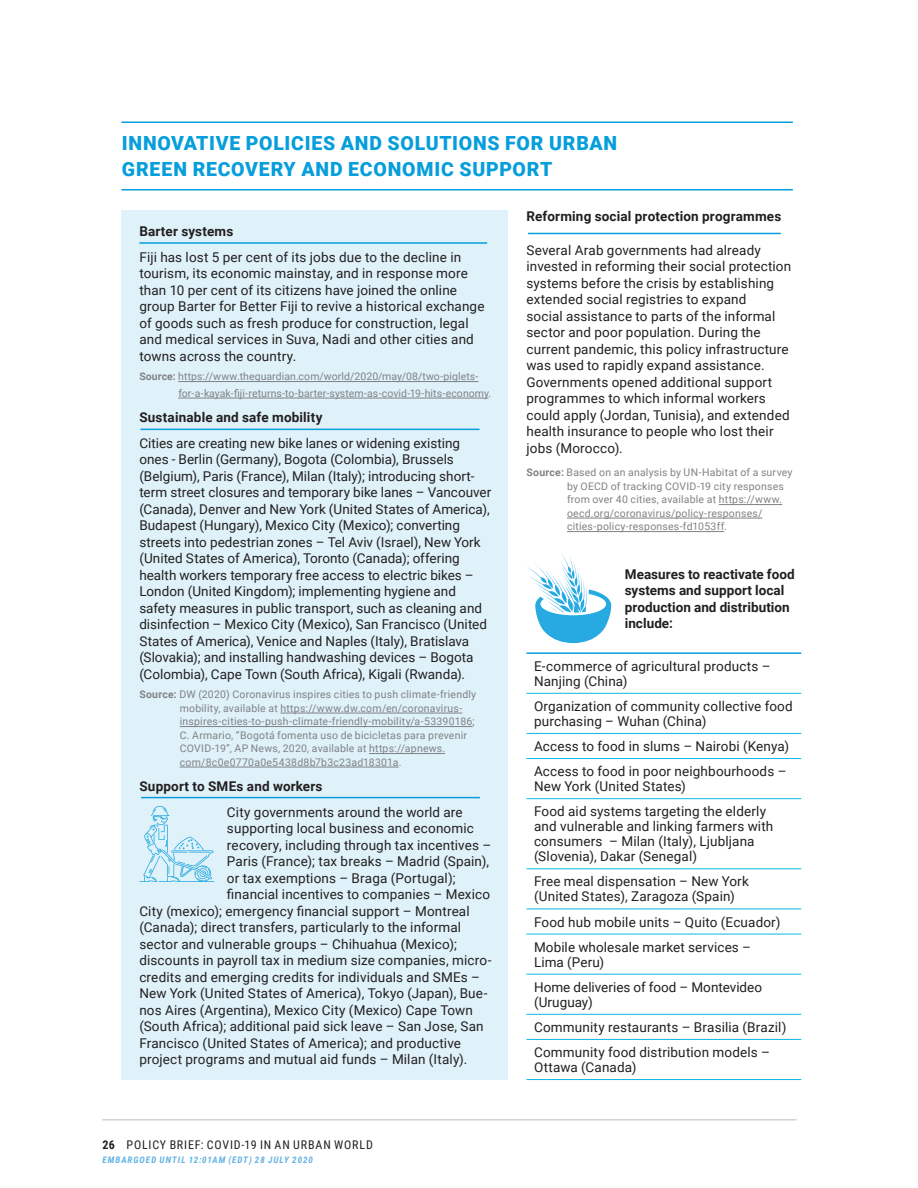
<style>
.page{position:relative;width:918px;height:1188px;background:#fff}
.page>*{position:absolute;margin:0;border:0;box-sizing:border-box;transform-origin:0 0}
.t1{font:900 19.5px/25.5px "Roboto";letter-spacing:.04em;color:#069edb}
.t2{font:13.5px/16.5px "Roboto";letter-spacing:.01em;color:#231f20}
.t3{font:700 13.5px/16.5px "Roboto";letter-spacing:.01em;color:#231f20}
.t4{font:12px "Roboto Condensed";letter-spacing:.065em;color:#231f20}
.t5{font:10.5px/13.5px "Roboto";letter-spacing:.02em;color:#808285}
.t6{font:italic 700 9px "Roboto Condensed";letter-spacing:.11em;color:#63b3e4}
.s1{font-weight:700}
</style>
<div class="page">
<hr style="left:102px;top:1119px;width:695px;height:1px;background:#d1d2d4">
<div style="left:122px;top:210px;width:386px;height:870px;background:#dff1f9"></div>
<hr style="left:719px;top:504px;width:63px;height:1px;background:#808285">
<hr style="left:567px;top:518px;width:195px;height:1px;background:#808285">
<hr style="left:567px;top:531px;width:157px;height:1px;background:#808285">
<hr style="left:527px;top:693px;width:274px;height:1px;background:#0ab6e5">
<hr style="left:527px;top:733px;width:274px;height:1px;background:#0ab6e5">
<hr style="left:527px;top:758px;width:274px;height:1px;background:#0ab6e5">
<hr style="left:527px;top:798px;width:274px;height:1px;background:#0ab6e5">
<hr style="left:527px;top:868px;width:274px;height:1px;background:#0ab6e5">
<hr style="left:527px;top:909px;width:274px;height:1px;background:#0ab6e5">
<hr style="left:527px;top:934px;width:274px;height:1px;background:#0ab6e5">
<hr style="left:527px;top:974px;width:274px;height:1px;background:#0ab6e5">
<hr style="left:527px;top:1014px;width:274px;height:1px;background:#0ab6e5">
<hr style="left:527px;top:1039px;width:274px;height:1px;background:#0ab6e5">
<hr style="left:527px;top:1079px;width:274px;height:1px;background:#0ab6e5">
<hr style="left:527px;top:652px;width:274px;height:2px;background:#069edb">
<hr style="left:122px;top:121px;width:671px;height:2px;background:#069edb">
<hr style="left:122px;top:189px;width:671px;height:1px;background:#069edb">
<hr style="left:178px;top:381px;width:300px;height:1px;background:#808285">
<hr style="left:178px;top:398px;width:311px;height:1px;background:#808285">
<hr style="left:280px;top:713px;width:182px;height:1px;background:#808285">
<hr style="left:180px;top:726px;width:293px;height:1px;background:#808285">
<hr style="left:369px;top:753px;width:76px;height:1px;background:#808285">
<hr style="left:180px;top:767px;width:219px;height:1px;background:#808285">
<hr style="left:139px;top:242px;width:348px;height:2px;background:#069edb">
<hr style="left:140px;top:429px;width:340px;height:1px;background:#069edb">
<hr style="left:141px;top:797px;width:339px;height:1px;background:#069edb">
<hr style="left:528px;top:233px;width:253px;height:1px;background:#069edb">
<svg style="left:527px;top:554px;width:84px;height:89px"></svg>
<svg style="left:139px;top:806px;width:75px;height:76px"></svg>
<h1 class="t1" style="left:122px;top:132px;width:497px">INNOVATIVE POLICIES AND SOLUTIONS FOR URBAN<br>GREEN RECOVERY AND ECONOMIC SUPPORT</h1>
<p class="t3" style="left:139px;top:224px;width:96px">Barter systems</p>
<p class="t2" style="left:139px;top:248px;width:347px">Fiji has lost 5 per cent of its jobs due to the decline in tourism, its economic mainstay, and in response more than 10 per cent of its citizens have joined the online group Barter for Better Fiji to revive a historical exchange of goods such as fresh produce for construction, legal and medical services in Suva, Nadi and other cities and towns across the country.</p>
<p class="t5" style="left:178px;top:368px;width:315px;line-height:16.5px;text-indent:-39px"><span class="s1">Source:</span> https://www.theguardian.com/world/2020/may/08/two-piglets&shy;for-a-kayak-fiji-returns-to-barter-system-as-covid-19-hits-economy.</p>
<p class="t3" style="left:139px;top:410px;width:185px">Sustainable and safe mobility</p>
<p class="t2" style="left:139px;top:434px;width:354px">Cities are creating new bike lanes or widening existing ones - Berlin (Germany), Bogota (Colombia), Brussels (Belgium), Paris (France), Milan (Italy); introducing short&shy;term street closures and temporary bike lanes – Vancouver (Canada), Denver and New York (United States of America), Budapest (Hungary), Mexico City (Mexico); converting streets into pedestrian zones – Tel Aviv (Israel), New York (United States of America), Toronto (Canada); offering health workers temporary free access to electric bikes – London (United Kingdom); implementing hygiene and safety measures in public transport, such as cleaning and disinfection – Mexico City (Mexico), San Francisco (United States of America), Venice and Naples (Italy), Bratislava (Slovakia); and installing handwashing devices – Bogota (Colombia), Cape Town (South Africa), Kigali (Rwanda).</p>
<p class="t5" style="left:180px;top:687px;width:298px;text-indent:-40px"><span class="s1">Source:</span> DW (2020) Coronavirus inspires cities to push climate-friendly mobility, available at https://www.dw.com/en/coronavirus&shy;inspires-cities-to-push-climate-friendly-mobility/a-53390186; C. Armario, “Bogotá fomenta uso de bicicletas para prevenir COVID-19”, AP News, 2020, available at https://apnews. com/8c0e0770a0e5438d8b7b3c23ad18301a.</p>
<p class="t3" style="left:139px;top:779px;width:185px">Support to SMEs and workers</p>
<p class="t2" style="left:227px;top:803px;width:237px">City governments around the world are</p>
<p class="t2" style="left:227px;top:819px;width:248px">supporting local business and economic</p>
<p class="t2" style="left:227px;top:836px;width:266px">recovery, including through tax incentives –</p>
<p class="t2" style="left:227px;top:852px;width:264px">Paris (France); tax breaks – Madrid (Spain),</p>
<p class="t2" style="left:227px;top:869px;width:230px">or tax exemptions – Braga (Portugal);</p>
<p class="t2" style="left:227px;top:885px;width:265px">financial incentives to companies – Mexico</p>
<p class="t2" style="left:139px;top:902px;width:332px">City (mexico); emergency financial support – Montreal</p>
<p class="t2" style="left:139px;top:918px;width:323px">(Canada); direct transfers, particularly to the informal</p>
<p class="t2" style="left:139px;top:935px;width:319px">sector and vulnerable groups – Chihuahua (Mexico);</p>
<p class="t2" style="left:139px;top:951px;width:354px">discounts in payroll tax in medium size companies, micro-</p>
<p class="t2" style="left:139px;top:968px;width:342px">credits and emerging credits for individuals and SMEs –</p>
<p class="t2" style="left:139px;top:984px;width:350px">New York (United States of America), Tokyo (Japan), Bue-</p>
<p class="t2" style="left:139px;top:1001px;width:335px">nos Aires (Argentina), Mexico City (Mexico) Cape Town</p>
<p class="t2" style="left:139px;top:1017px;width:346px">(South Africa); additional paid sick leave – San Jose, San</p>
<p class="t2" style="left:139px;top:1034px;width:323px">Francisco (United States of America); and productive</p>
<p class="t2" style="left:139px;top:1050px;width:329px">project programs and mutual aid funds – Milan (Italy).</p>
<p class="t4" style="left:102px;top:1137px;width:272px"><span class="s1">26</span> POLICY BRIEF: COVID-19 IN AN URBAN WORLD</p>
<p class="t6" style="left:102px;top:1156px;width:212px">EMBARGOED UNTIL 12:01AM (EDT) 28 JULY 2020</p>
<p class="t3" style="left:526px;top:209px;width:256px">Reforming social protection programmes</p>
<p class="t2" style="left:526px;top:241px;width:266px">Several Arab governments had already invested in reforming their social protection systems before the crisis by establishing extended social registries to expand<br>social assistance to parts of the informal sector and poor population. During the current pandemic, this policy infrastructure was used to rapidly expand assistance.<br>Governments opened additional support programmes to which informal workers could apply (Jordan, Tunisia), and extended health insurance to people who lost their jobs (Morocco).</p>
<p class="t5" style="left:567px;top:465px;width:227px;text-indent:-40px"><span class="s1">Source:</span> Based on an analysis by UN-Habitat of a survey by OECD of tracking COVID-19 city responses from over 40 cities, available at https://www. oecd.org/coronavirus/policy-responses/ cities-policy-responses-fd1053ff.</p>
<p class="t3" style="left:625px;top:567px;width:171px">Measures to reactivate food systems and support local production and distribution include:</p>
<p class="t2" style="left:534px;top:658px;width:238px;line-height:15px">E-commerce of agricultural products –<br>Nanjing (China)</p>
<p class="t2" style="left:534px;top:698px;width:260px;line-height:15px">Organization of community collective food purchasing – Wuhan (China)</p>
<p class="t2" style="left:534px;top:733px;width:257px;line-height:25.2px">Access to food in slums – Nairobi (Kenya)<br>Access to food in poor neighbourhoods –</p>
<p class="t2" style="left:534px;top:773px;width:234px;line-height:25.2px">New York (United States)<br>Food aid systems targeting the elderly</p>
<p class="t2" style="left:534px;top:818px;width:241px;line-height:15px">and vulnerable and linking farmers with consumers – Milan (Italy), Ljubljana (Slovenia), Dakar (Senegal)</p>
<p class="t2" style="left:534px;top:874px;width:216px;line-height:15px">Free meal dispensation – New York (United States), Zaragoza (Spain)</p>
<p class="t2" style="left:534px;top:909px;width:248px;line-height:25.2px">Food hub mobile units – Quito (Ecuador)<br>Mobile wholesale market services –</p>
<p class="t2" style="left:534px;top:949px;width:230px;line-height:25.2px">Lima (Peru)<br>Home deliveries of food – Montevideo</p>
<p class="t2" style="left:534px;top:989px;width:254px;line-height:25.2px">(Uruguay)<br>Community restaurants – Brasilia (Brazil)<br>Community food distribution models –</p>
<p class="t2" style="left:534px;top:1058px;width:104px">Ottawa (Canada)</p>
</div>
